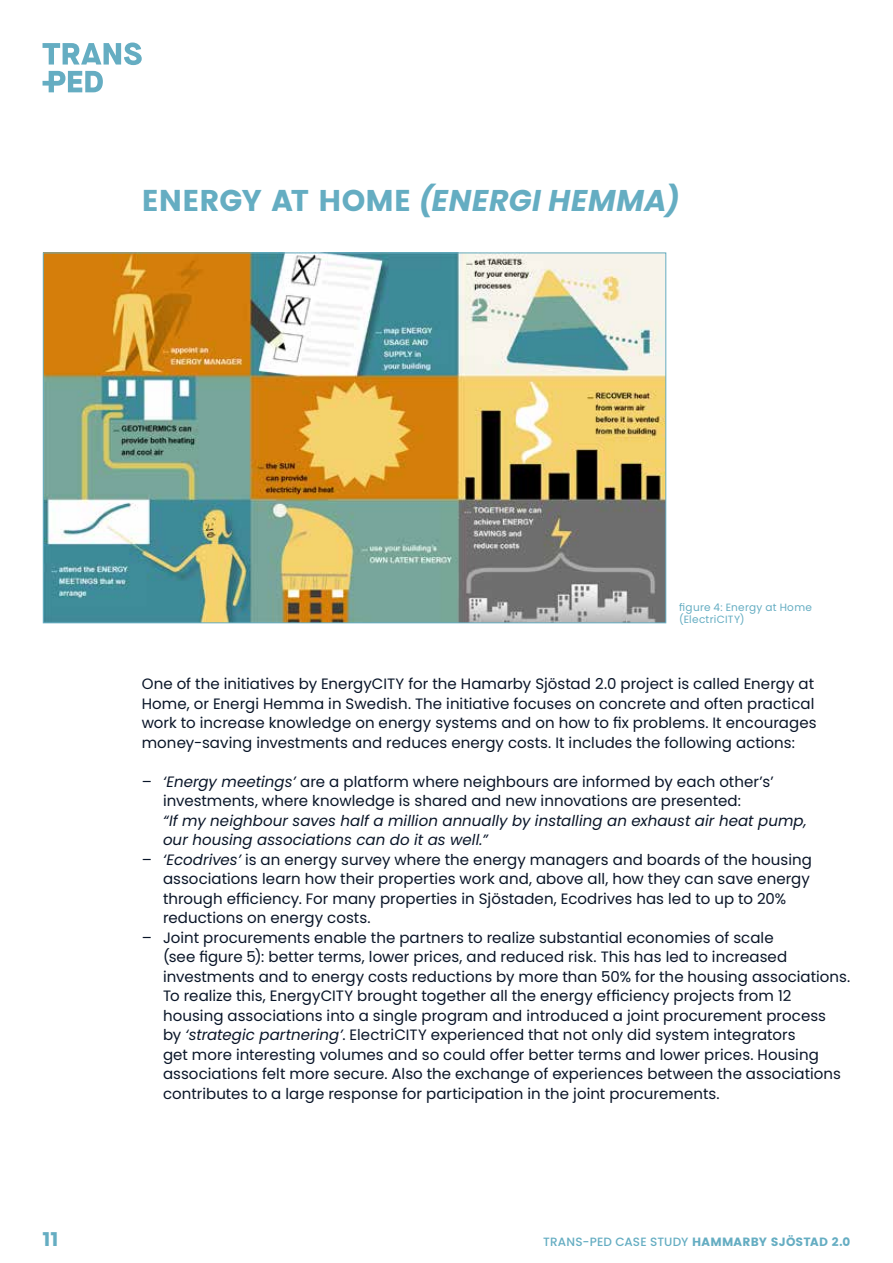
<style>
.page{position:relative;width:893px;height:1263px;background:#fff}
.page>*{position:absolute;margin:0;border:0;box-sizing:border-box;transform-origin:0 0}
.t1{font:italic 700 30px "Poppins";letter-spacing:.025em;color:#65adc2}
.t2{font:700 19.5px "Poppins";color:#65adc2}
.t3{font:15px/19.5px "Poppins";letter-spacing:.005em;color:#091528}
.t4{font:italic 15px/19.5px "Poppins";letter-spacing:.005em;color:#091528}
.t5{font:500 12px "Poppins";letter-spacing:.01em;color:#65adc2}
.t6{font:10.5px/12.6px "Poppins";letter-spacing:.03em;color:#65adc2}
.s1{font-style:normal}
.s2{font-style:italic}
.s3{font-weight:700}
</style>
<div class="page">
<svg style="left:43px;top:43px;width:99px;height:49px"></svg>
<img style="left:45px;top:255px;width:619px;height:366px">
<h1 class="t1" style="left:142px;top:183px;width:539px"><span class="s1">ENERGY AT HOME</span> (ENERGI HEMMA)</h1>
<p class="t6" style="left:679px;top:601px;width:134px">figure 4: Energy at Home (ElectriCITY)</p>
<p class="t3" style="left:142px;top:674px;width:676px">One of the initiatives by EnergyCITY for the Hamarby Sjöstad 2.0 project is called Energy at Home, or Energi Hemma in Swedish. The initiative focuses on concrete and often practical work to increase knowledge on energy systems and on how to fix problems. It encourages money-saving investments and reduces energy costs. It includes the following actions:</p>
<p class="t3" style="left:163px;top:772px;width:612px;text-indent:-21px">– <span class="s2">‘Energy meetings’</span> are a platform where neighbours are informed by each other’s’ investments, where knowledge is shared and new innovations are presented:</p>
<p class="t4" style="left:163px;top:811px;width:645px">“If my neighbour saves half a million annually by installing an exhaust air heat pump, our housing associations can do it as well.”</p>
<p class="t3" style="left:163px;top:850px;width:651px;text-indent:-21px">– <span class="s2">‘Ecodrives’</span> is an energy survey where the energy managers and boards of the housing associations learn how their properties work and, above all, how they can save energy through efficiency. For many properties in Sjöstaden, Ecodrives has led to up to 20% reductions on energy costs.</p>
<p class="t3" style="left:163px;top:928px;width:689px;text-indent:-21px">– Joint procurements enable the partners to realize substantial economies of scale<br>(see figure 5): better terms, lower prices, and reduced risk. This has led to increased investments and to energy costs reductions by more than 50% for the housing associations.<br>To realize this, EnergyCITY brought together all the energy efficiency projects from 12 housing associations into a single program and introduced a joint procurement process<br>by <span class="s2">‘strategic partnering’</span>. ElectriCITY experienced that not only did system integrators<br>get more interesting volumes and so could offer better terms and lower prices. Housing associations felt more secure. Also the exchange of experiences between the associations contributes to a large response for participation in the joint procurements.</p>
<h2 class="t2" style="left:43px;top:1228px;width:18px">11</h2>
<p class="t5" style="left:543px;top:1235px;width:309px">TRANS-PED CASE STUDY <span class="s3">HAMMARBY SJÖSTAD 2.0</span></p>
</div>
